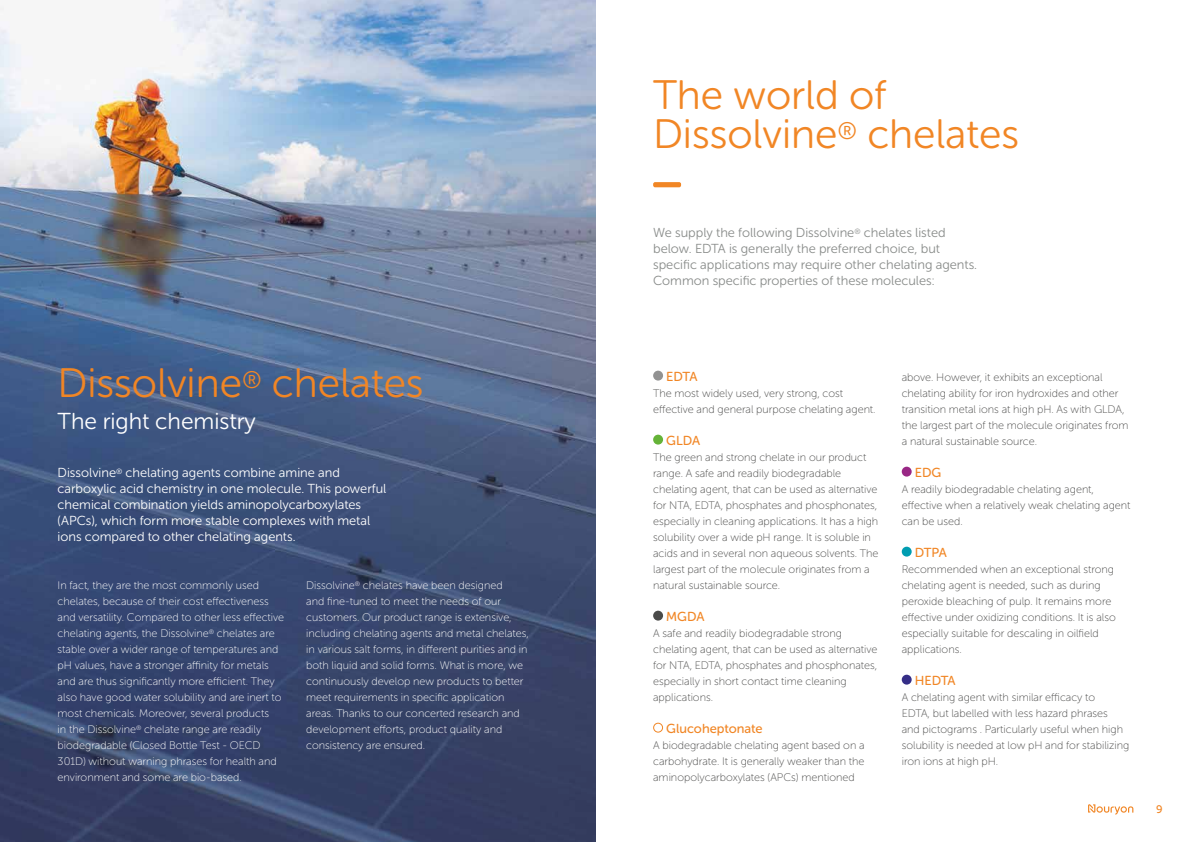
<style>
.page{position:relative;width:1191px;height:842px;background:#fff}
.page>*{position:absolute;margin:0;border:0;box-sizing:border-box;transform-origin:0 0}
.t1{font:41px/39px "Museo Sans Rounded 300";color:#f18625}
.t2{font:23px "Museo Sans Rounded 300";color:#fff}
.t3{font:13px/16px "Museo Sans Rounded 300";color:#fff}
.t4{font:13px/16px "Museo Sans Rounded 300";color:#898c8a}
.t5{font:13px "Museo Sans Rounded 500";color:#f18625}
.t6{font:11px/16px "Museo Sans Rounded 100";color:#4a4a49}
.t7{font:11px/16px "Museo Sans Rounded 100";color:#fff}
.t8{font:11px "Museo Sans Rounded 500";color:#f18625}
</style>
<div class="page">
<svg style="left:1088px;top:804px;width:45px;height:11px"></svg>
<img style="left:0;top:0;width:595px;height:842px">
<div style="left:653px;top:182px;width:28px;height:5px;background:#f18625;border-radius:2px"></div>
<div style="left:653px;top:371px;width:10px;height:10px;background:#929292;border-radius:50%"></div>
<div style="left:653px;top:435px;width:10px;height:10px;background:#65b338;border-radius:50%"></div>
<div style="left:653px;top:611px;width:10px;height:10px;background:#4a4a49;border-radius:50%"></div>
<div style="left:653px;top:723px;width:10px;height:10px;border:1px solid #f18625;border-radius:50%"></div>
<div style="left:901px;top:467px;width:10px;height:10px;background:#992785;border-radius:50%"></div>
<div style="left:901px;top:547px;width:10px;height:10px;background:#009db1;border-radius:50%"></div>
<div style="left:901px;top:675px;width:10px;height:10px;background:#352e87;border-radius:50%"></div>
<h1 class="t1" style="left:58px;top:363px;width:367px">Dissolvine<sup>®</sup> chelates</h1>
<h2 class="t2" style="left:58px;top:408px;width:200px">The right chemistry</h2>
<p class="t3" style="left:58px;top:464px;width:330px">Dissolvine<sup>®</sup> chelating agents combine amine and carboxylic acid chemistry in one molecule. This powerful chemical combination yields aminopolycarboxylates (APCs), which form more stable complexes with metal ions compared to other chelating agents.</p>
<p class="t7" style="left:58px;top:577px;width:228px">In fact, they are the most commonly used chelates, because of their cost effectiveness and versatility. Compared to other less effective chelating agents, the Dissolvine<sup>®</sup> chelates are stable over a wider range of temperatures and pH values, have a stronger affinity for metals and are thus significantly more efficient. They also have good water solubility and are inert to most chemicals. Moreover, several products<br>in the Dissolvine<sup>®</sup> chelate range are readily biodegradable (Closed Bottle Test - OECD 301D) without warning phrases for health and environment and some are bio-based.</p>
<p class="t7" style="left:306px;top:577px;width:224px">Dissolvine<sup>®</sup> chelates have been designed<br>and fine-tuned to meet the needs of our customers. Our product range is extensive, including chelating agents and metal chelates, in various salt forms, in different purities and in both liquid and solid forms. What is more, we continuously develop new products to better meet requirements in specific application areas. Thanks to our concerted research and development efforts, product quality and consistency are ensured.</p>
<h1 class="t1" style="left:653px;top:75px;width:367px">The world of<br>Dissolvine<sup>®</sup> chelates</h1>
<p class="t4" style="left:653px;top:224px;width:325px">We supply the following Dissolvine<sup>®</sup> chelates listed below. EDTA is generally the preferred choice, but specific applications may require other chelating agents.<br>Common specific properties of these molecules:</p>
<p class="t5" style="left:666px;top:369px;width:33px">EDTA</p>
<p class="t6" style="left:653px;top:385px;width:224px">The most widely used, very strong, cost effective and general purpose chelating agent.</p>
<p class="t5" style="left:666px;top:433px;width:35px">GLDA</p>
<p class="t6" style="left:653px;top:449px;width:227px">The green and strong chelate in our product range. A safe and readily biodegradable chelating agent, that can be used as alternative for NTA, EDTA, phosphates and phosphonates, especially in cleaning applications. It has a high solubility over a wide pH range. It is soluble in acids and in several non aqueous solvents. The largest part of the molecule originates from a natural sustainable source.</p>
<p class="t5" style="left:666px;top:609px;width:40px">MGDA</p>
<p class="t6" style="left:653px;top:625px;width:226px">A safe and readily biodegradable strong chelating agent, that can be used as alternative for NTA, EDTA, phosphates and phosphonates, especially in short contact time cleaning applications.</p>
<p class="t5" style="left:666px;top:721px;width:98px">Glucoheptonate</p>
<p class="t6" style="left:653px;top:737px;width:213px;text-align:justify">A biodegradable chelating agent based on a carbohydrate. It is generally weaker than the aminopolycarboxylates (APCs) mentioned</p>
<p class="t6" style="left:901px;top:369px;width:228px">above. However, it exhibits an exceptional chelating ability for iron hydroxides and other transition metal ions at high pH. As with GLDA, the largest part of the molecule originates from a natural sustainable source.</p>
<p class="t5" style="left:915px;top:465px;width:28px">EDG</p>
<p class="t6" style="left:901px;top:481px;width:230px">A readily biodegradable chelating agent, effective when a relatively weak chelating agent can be used.</p>
<p class="t5" style="left:915px;top:545px;width:33px">DTPA</p>
<p class="t6" style="left:901px;top:561px;width:215px">Recommended when an exceptional strong chelating agent is needed, such as during peroxide bleaching of pulp. It remains more effective under oxidizing conditions. It is also especially suitable for descaling in oilfield applications.</p>
<p class="t5" style="left:915px;top:673px;width:42px">HEDTA</p>
<p class="t6" style="left:901px;top:689px;width:229px">A chelating agent with similar efficacy to<br>EDTA, but labelled with less hazard phrases<br>and pictograms . Particularly useful when high solubility is needed at low pH and for stabilizing iron ions at high pH.</p>
<p class="t8" style="left:1156px;top:803px;width:8px">9</p>
</div>
